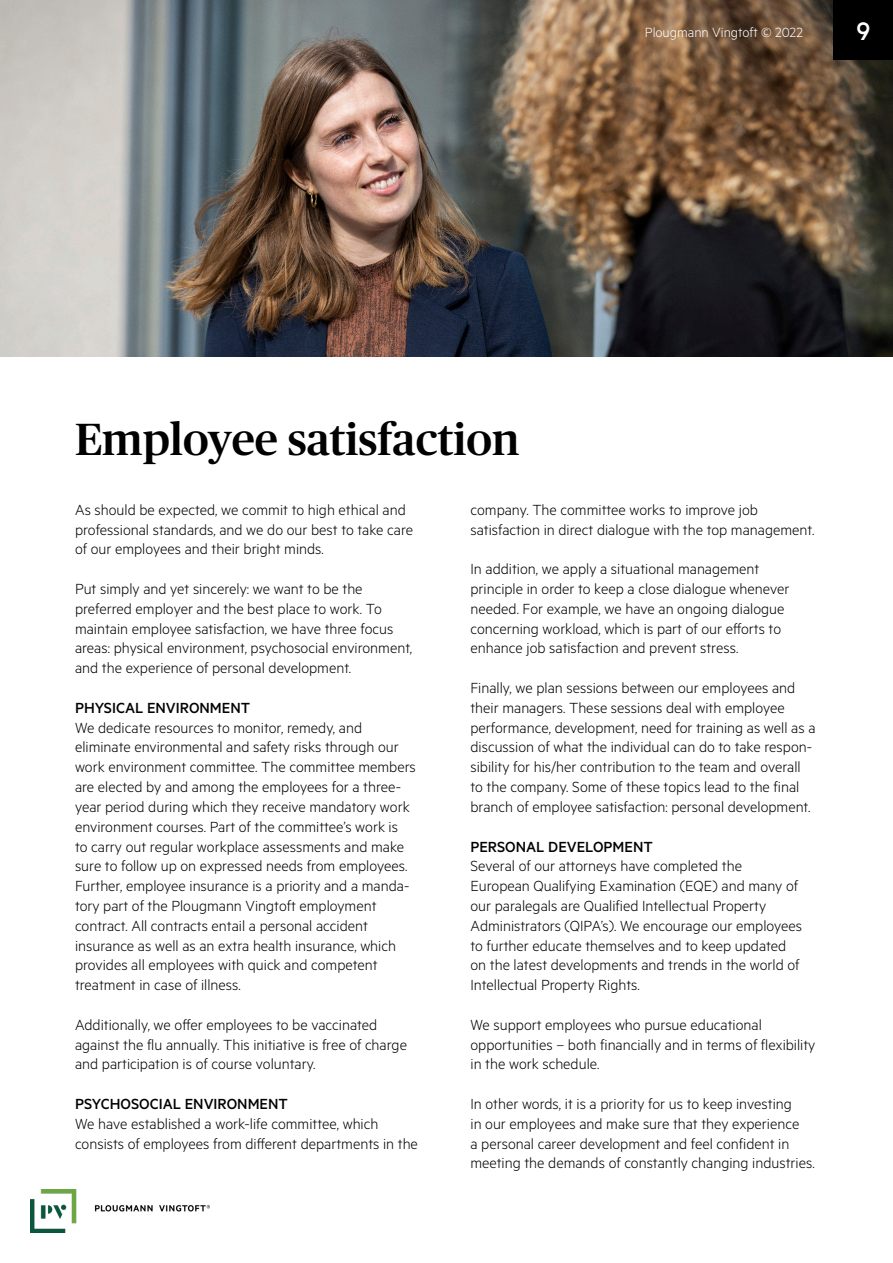
<style>
.page{position:relative;width:893px;height:1263px;background:#fff}
.page>*{position:absolute;margin:0;border:0;box-sizing:border-box;transform-origin:0 0}
.t1{font:500 45px "Publico Headline";color:#000}
.t2{font:500 28.5px "Metric";color:#fff}
.t3{font:300 16.5px/19.8px "Metric";color:#000}
.t4{font:500 16.5px "Metric";color:#000}
.t5{font:300 15px "Metric";color:#fff}
</style>
<div class="page">
<img style="left:0;top:0;width:893px;height:356px">
<div style="left:833px;top:0;width:60px;height:59px;background:#000"></div>
<img style="left:30px;top:1189px;width:179px;height:44px">
<p class="t5" style="left:645px;top:23px;width:160px">Plougmann Vingtoft © 2022</p>
<p class="t2" style="left:856px;top:14px;width:15px">9</p>
<p class="t1" style="left:75px;top:408px;width:446px">Employee satisfaction</p>
<p class="t3" style="left:75px;top:499px;width:340px">As should be expected, we commit to high ethical and professional standards, and we do our best to take care of our employees and their bright minds.</p>
<p class="t3" style="left:75px;top:578px;width:339px">Put simply and yet sincerely: we want to be the preferred employer and the best place to work. To maintain employee satisfaction, we have three focus areas: physical environment, psychosocial environment, and the experience of personal development.</p>
<p class="t4" style="left:75px;top:698px;width:177px">PHYSICAL ENVIRONMENT</p>
<p class="t3" style="left:75px;top:717px;width:342px">We dedicate resources to monitor, remedy, and eliminate environmental and safety risks through our work environment committee. The committee members are elected by and among the employees for a three&shy;year period during which they receive mandatory work environment courses. Part of the committee’s work is<br>to carry out regular workplace assessments and make sure to follow up on expressed needs from employees.<br>Further, employee insurance is a priority and a manda&shy;tory part of the Plougmann Vingtoft employment</p>
<p class="t3" style="left:75px;top:915px;width:294px">contract. All contracts entail a personal accident</p>
<p class="t3" style="left:75px;top:935px;width:323px">insurance as well as an extra health insurance, which provides all employees with quick and competent</p>
<p class="t3" style="left:75px;top:974px;width:167px">treatment in case of illness.</p>
<p class="t3" style="left:75px;top:1014px;width:333px">Additionally, we offer employees to be vaccinated against the flu annually. This initiative is free of charge and participation is of course voluntary.</p>
<p class="t4" style="left:75px;top:1094px;width:214px">PSYCHOSOCIAL ENVIRONMENT</p>
<p class="t3" style="left:75px;top:1113px;width:344px">We have established a work-life committee, which consists of employees from different departments in the</p>
<p class="t3" style="left:470px;top:499px;width:345px">company. The committee works to improve job satisfaction in direct dialogue with the top management.</p>
<p class="t3" style="left:470px;top:558px;width:320px">In addition, we apply a situational management principle in order to keep a close dialogue whenever needed. For example, we have an ongoing dialogue concerning workload, which is part of our efforts to enhance job satisfaction and prevent stress.</p>
<p class="t3" style="left:470px;top:677px;width:347px">Finally, we plan sessions between our employees and their managers. These sessions deal with employee performance, development, need for training as well as a discussion of what the individual can do to take respon&shy;sibility for his/her contribution to the team and overall to the company. Some of these topics lead to the final branch of employee satisfaction: personal development.</p>
<p class="t4" style="left:470px;top:837px;width:184px">PERSONAL DEVELOPMENT</p>
<p class="t3" style="left:470px;top:855px;width:333px">Several of our attorneys have completed the European Qualifying Examination (EQE) and many of our paralegals are Qualified Intellectual Property Administrators (QIPA’s). We encourage our employees to further educate themselves and to keep updated on the latest developments and trends in the world of Intellectual Property Rights.</p>
<p class="t3" style="left:470px;top:1014px;width:346px">We support employees who pursue educational opportunities – both financially and in terms of flexibility in the work schedule.</p>
<p class="t3" style="left:470px;top:1093px;width:346px">In other words, it is a priority for us to keep investing<br>in our employees and make sure that they experience<br>a personal career development and feel confident in meeting the demands of constantly changing industries.</p>
</div>
